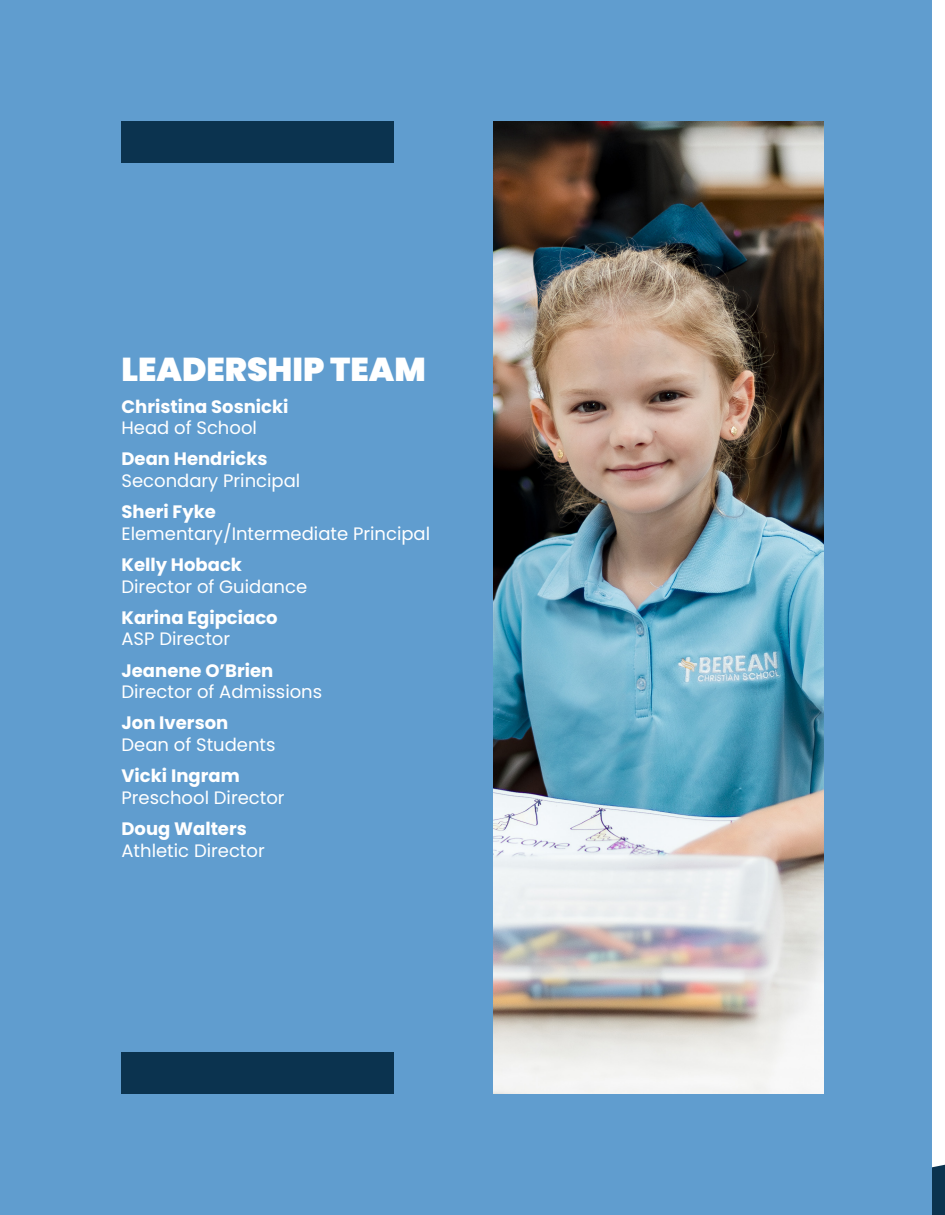
<style>
.page{position:relative;width:945px;height:1215px;background:#fff}
.page>*{position:absolute;margin:0;border:0;box-sizing:border-box;transform-origin:0 0}
.t1{font:900 33px "Poppins";color:#fff}
.t2{font:18px "Poppins";color:#fff}
.t3{font:700 18px "Poppins";color:#fff}
</style>
<div class="page">
<svg style="left:932px;top:1165px;width:13px;height:50px"></svg>
<div style="left:0;top:0;width:932px;height:1215px;background:#609dcf"></div>
<img style="left:493px;top:122px;width:331px;height:972px">
<div style="left:122px;top:122px;width:272px;height:41px;background:#0b334f"></div>
<div style="left:122px;top:1052px;width:272px;height:42px;background:#0b334f"></div>
<p class="t1" style="left:122px;top:351px;width:306px">LEADERSHIP TEAM</p>
<p class="t3" style="left:122px;top:396px;width:169px">Christina Sosnicki</p>
<p class="t2" style="left:122px;top:417px;width:137px">Head of School</p>
<p class="t3" style="left:122px;top:449px;width:148px">Dean Hendricks</p>
<p class="t2" style="left:122px;top:470px;width:180px">Secondary Principal</p>
<p class="t3" style="left:122px;top:501px;width:96px">Sheri Fyke</p>
<p class="t2" style="left:122px;top:523px;width:310px">Elementary/Intermediate Principal</p>
<p class="t3" style="left:122px;top:554px;width:122px">Kelly Hoback</p>
<p class="t2" style="left:122px;top:576px;width:187px">Director of Guidance</p>
<p class="t3" style="left:122px;top:607px;width:158px">Karina Egipciaco</p>
<p class="t2" style="left:122px;top:629px;width:110px">ASP Director</p>
<p class="t3" style="left:122px;top:660px;width:153px">Jeanene O’Brien</p>
<p class="t2" style="left:122px;top:681px;width:202px">Director of Admissions</p>
<p class="t3" style="left:122px;top:713px;width:108px">Jon Iverson</p>
<p class="t2" style="left:122px;top:734px;width:156px">Dean of Students</p>
<p class="t3" style="left:122px;top:765px;width:120px">Vicki Ingram</p>
<p class="t2" style="left:122px;top:787px;width:165px">Preschool Director</p>
<p class="t3" style="left:122px;top:818px;width:127px">Doug Walters</p>
<p class="t2" style="left:122px;top:840px;width:145px">Athletic Director</p>
</div>
